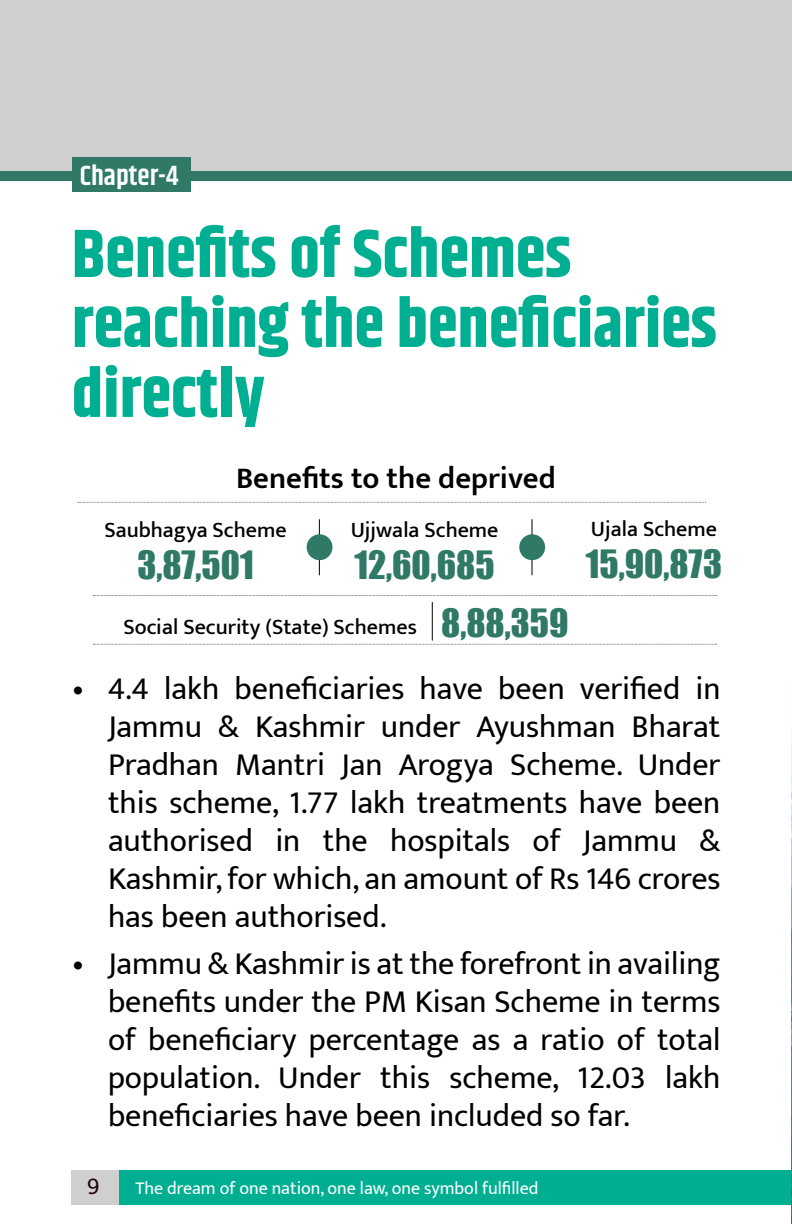
<style>
.page{position:relative;width:792px;height:1224px;background:#fff}
.page>*{position:absolute;margin:0;border:0;box-sizing:border-box;transform-origin:0 0}
.t1{font:700 68px/70px "Khand";color:#00af91}
.t2{font:35.8px "Impact";color:#307966}
.t3{font:32px/38px "Mukta";color:#000;text-align:justify}
.t4{font:600 30.8px "Mukta";color:#000}
.t5{font:600 28px "Khand";color:#fff}
.t6{font:24px "Mukta";color:#1f090a}
.t7{font:500 22px "Mukta";color:#000}
.t8{font:18px "Mukta";color:#fff}
</style>
<div class="page">
<div style="left:71px;top:1171px;width:721px;height:34px;background:#cfcfd0"></div>
<div style="left:119px;top:1171px;width:673px;height:34px;background:#00af91"></div>
<img style="left:791px;top:734px;width:1px;height:490px">
<svg style="left:78px;top:502px;width:628px;height:1px"></svg>
<svg style="left:93px;top:595px;width:624px;height:1px"></svg>
<svg style="left:93px;top:644px;width:624px;height:1px"></svg>
<hr style="left:532px;top:520px;width:1px;height:55px;background:#000">
<hr style="left:319px;top:520px;width:1px;height:55px;background:#000">
<hr style="left:432px;top:602px;width:1px;height:38px;background:#000">
<div style="left:519px;top:534px;width:26px;height:26px;background:#307966;border-radius:50%"></div>
<div style="left:307px;top:534px;width:25px;height:26px;background:#307966;border-radius:50%"></div>
<div style="left:0;top:0;width:792px;height:171px;background:#cfcfd0"></div>
<div style="left:0;top:171px;width:792px;height:10px;background:#307966"></div>
<div style="left:72px;top:157px;width:119px;height:34px;background:#307966"></div>
<p class="t5" style="left:80px;top:157px;width:100px">Chapter-4</p>
<h1 class="t1" style="left:72px;top:223px;width:647px">Benefits of Schemes reaching the beneficiaries directly</h1>
<p class="t4" style="left:236px;top:459px;width:321px">Benefits to the deprived</p>
<p class="t7" style="left:104px;top:517px;width:184px">Saubhagya Scheme</p>
<p class="t2" style="left:137px;top:537px;width:118px">3,87,501</p>
<p class="t7" style="left:351px;top:517px;width:149px">Ujjwala Scheme</p>
<p class="t2" style="left:355px;top:537px;width:142px">12,60,685</p>
<p class="t7" style="left:124px;top:614px;width:295px">Social Security (State) Schemes</p>
<p class="t2" style="left:441px;top:595px;width:129px">8,88,359</p>
<p class="t7" style="left:591px;top:516px;width:128px">Ujala Scheme</p>
<p class="t2" style="left:586px;top:536px;width:138px">15,90,873</p>
<p class="t3" style="left:108px;top:669px;width:614px;text-indent:-36px">• 4.4 lakh beneficiaries have been verified in Jammu &amp; Kashmir under Ayushman Bharat Pradhan Mantri Jan Arogya Scheme. Under this scheme, 1.77 lakh treatments have been authorised in the hospitals of Jammu &amp; Kashmir, for which, an amount of Rs 146 crores has been authorised.</p>
<p class="t3" style="left:108px;top:944px;width:614px;text-indent:-36px">• Jammu &amp; Kashmir is at the forefront in availing benefits under the PM Kisan Scheme in terms of beneficiary percentage as a ratio of total population. Under this scheme, 12.03 lakh beneficiaries have been included so far.</p>
<p class="t6" style="left:87px;top:1172px;width:14px">9</p>
<p class="t8" style="left:135px;top:1177px;width:405px">The dream of one nation, one law, one symbol fulfilled</p>
</div>
